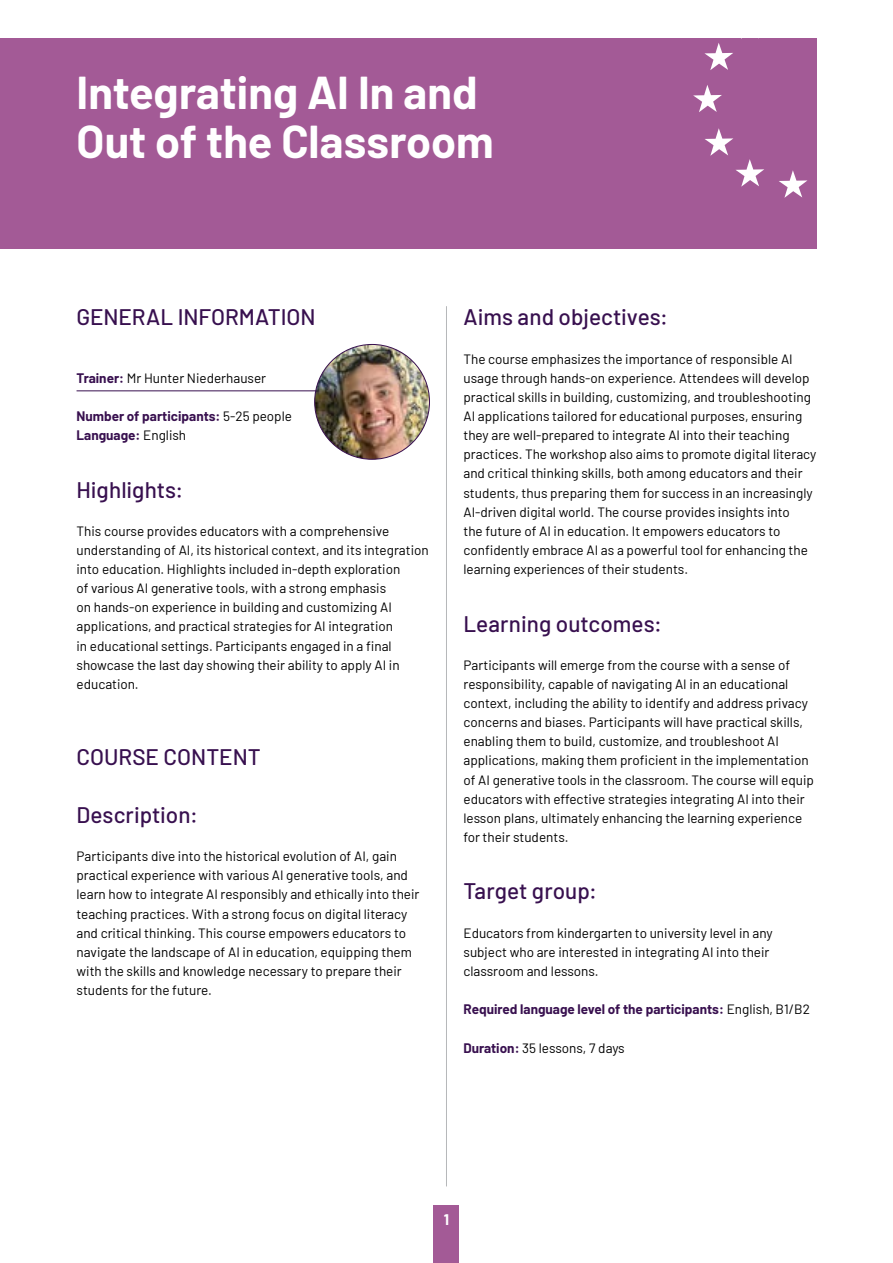
<style>
.page{position:relative;width:893px;height:1263px;background:#fff}
.page>*{position:absolute;margin:0;border:0;box-sizing:border-box;transform-origin:0 0}
.t1{font:700 45px/49.5px "Barlow";color:#fff}
.t2{font:500 22.5px "Barlow";color:#38104f}
.t3{font:700 15px "Barlow";color:#fff}
.t4{font:13.5px/19.2px "Barlow";color:#000}
.t5{font:700 13.5px/19.2px "Barlow";color:#38104f}
.s1{font-weight:700;color:#38104f}
.s2{font-weight:400;color:#000}
</style>
<div class="page">
<div style="left:434px;top:1205px;width:25px;height:58px;background:#a35a96"></div>
<div style="left:0;top:38px;width:816px;height:211px;background:#a35a96"></div>
<hr style="left:446px;top:306px;width:1px;height:880px;background:#b6b8ba">
<svg style="left:779px;top:170px;width:28px;height:28px"></svg>
<svg style="left:705px;top:128px;width:59px;height:59px"></svg>
<svg style="left:693px;top:85px;width:29px;height:27px"></svg>
<svg style="left:704px;top:38px;width:55px;height:32px"></svg>
<hr style="left:77px;top:390px;width:251px;height:1px;background:#38104f">
<img style="left:315px;top:344px;width:114px;height:115px;border-radius:57px">
<h1 class="t1" style="left:77px;top:64px;width:419px">Integrating AI In and<br>Out of the Classroom</h1>
<h2 class="t2" style="left:77px;top:301px;width:240px">GENERAL INFORMATION</h2>
<p class="t4" style="left:77px;top:367px;width:191px"><span class="s1">Trainer:</span> Mr Hunter Niederhauser</p>
<p class="t5" style="left:77px;top:405px;width:217px">Number of participants: <span class="s2">5-25 people<br></span>Language: <span class="s2">English</span></p>
<h2 class="t2" style="left:77px;top:473px;width:108px">Highlights:</h2>
<p class="t4" style="left:77px;top:520px;width:354px">This course provides educators with a comprehensive understanding of AI, its historical context, and its integration into education. Highlights included in-depth exploration<br>of various AI generative tools, with a strong emphasis<br>on hands-on experience in building and customizing AI applications, and practical strategies for AI integration<br>in educational settings. Participants engaged in a final showcase the last day showing their ability to apply AI in education.</p>
<h2 class="t2" style="left:77px;top:741px;width:186px">COURSE CONTENT</h2>
<h2 class="t2" style="left:77px;top:798px;width:123px">Description:</h2>
<p class="t4" style="left:77px;top:846px;width:344px">Participants dive into the historical evolution of AI, gain practical experience with various AI generative tools, and learn how to integrate AI responsibly and ethically into their teaching practices. With a strong focus on digital literacy and critical thinking. This course empowers educators to navigate the landscape of AI in education, equipping them with the skills and knowledge necessary to prepare their students for the future.</p>
<h2 class="t2" style="left:463px;top:301px;width:206px">Aims and objectives:</h2>
<p class="t4" style="left:463px;top:348px;width:354px">The course emphasizes the importance of responsible AI usage through hands-on experience. Attendees will develop practical skills in building, customizing, and troubleshooting AI applications tailored for educational purposes, ensuring they are well-prepared to integrate AI into their teaching practices. The workshop also aims to promote digital literacy and critical thinking skills, both among educators and their students, thus preparing them for success in an increasingly AI-driven digital world. The course provides insights into<br>the future of AI in education. It empowers educators to confidently embrace AI as a powerful tool for enhancing the learning experiences of their students.</p>
<h2 class="t2" style="left:463px;top:607px;width:200px">Learning outcomes:</h2>
<p class="t4" style="left:463px;top:654px;width:352px">Participants will emerge from the course with a sense of responsibility, capable of navigating AI in an educational context, including the ability to identify and address privacy concerns and biases. Participants will have practical skills, enabling them to build, customize, and troubleshoot AI applications, making them proficient in the implementation of AI generative tools in the classroom. The course will equip educators with effective strategies integrating AI into their lesson plans, ultimately enhancing the learning experience for their students.</p>
<h2 class="t2" style="left:463px;top:875px;width:135px">Target group:</h2>
<p class="t4" style="left:463px;top:922px;width:311px">Educators from kindergarten to university level in any subject who are interested in integrating AI into their classroom and lessons.</p>
<p class="t5" style="left:463px;top:999px;width:348px">Required language level of the participants: <span class="s2">English, B1/B2</span></p>
<p class="t4" style="left:463px;top:1037px;width:163px"><span class="s1">Duration:</span> 35 lessons, 7 days</p>
<p class="t3" style="left:444px;top:1208px;width:7px">1</p>
</div>
